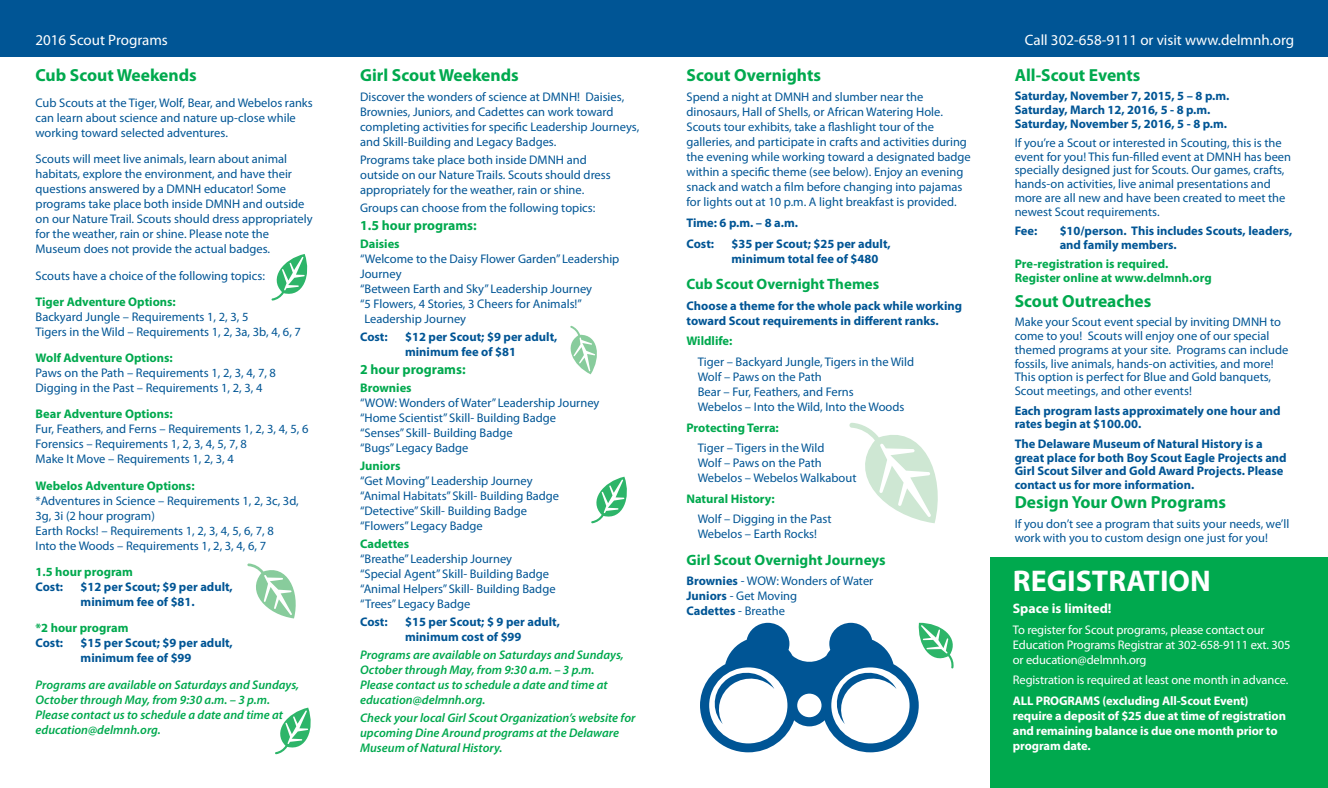
<style>
.page{position:relative;width:1328px;height:788px;background:#fff}
.page>*{position:absolute;margin:0;border:0;box-sizing:border-box;transform-origin:0 0}
.t1{font:700 30px "Myriad Pro";color:#fff}
.t2{font:700 17.5px "Myriad Pro";color:#00a94e}
.t3{font:15px "Myriad Pro";color:#fff}
.t4{font:700 15px "Myriad Pro";color:#00a94e}
.t5{font:700 13.75px "Myriad Pro";color:#00a94e}
.t6{font:700 13.75px "Myriad Pro";color:#fff}
.t7{font:12.5px/15px "Myriad Pro";color:#005595}
.t8{font:700 12.5px/13.8px "Myriad Pro";color:#005595}
.t9{font:italic 600 12.5px/15px "Myriad Pro";color:#00a94e}
.t10{font:700 12.5px/13.8px "Myriad Pro";color:#00a94e}
.t11{font:12.5px/15px "Myriad Pro";letter-spacing:-.01em;color:#fff}
.t12{font:700 12.5px/15px "Myriad Pro";letter-spacing:-.01em;color:#fff}
.s1{font-weight:700}
</style>
<div class="page">
<div style="left:0;top:0;width:1328px;height:56px;background:#005595"></div>
<div style="left:990px;top:557px;width:338px;height:231px;background:#00a94e"></div>
<svg style="left:591px;top:476px;width:36px;height:47px"></svg>
<svg style="left:570px;top:325px;width:27px;height:49px"></svg>
<svg style="left:275px;top:707px;width:36px;height:47px"></svg>
<svg style="left:247px;top:563px;width:49px;height:55px"></svg>
<svg style="left:271px;top:254px;width:37px;height:46px"></svg>
<svg style="left:849px;top:423px;width:89px;height:100px"></svg>
<svg style="left:700px;top:622px;width:254px;height:130px"></svg>
<p class="t3" style="left:36px;top:31px;width:134px">2016 Scout Programs</p>
<p class="t3" style="left:1025px;top:31px;width:271px">Call 302-658-9111 or visit www.delmnh.org</p>
<h2 class="t2" style="left:36px;top:63px;width:163px">Cub Scout Weekends</h2>
<p class="t7" style="left:36px;top:95px;width:279px">Cub Scouts at the Tiger, Wolf, Bear, and Webelos ranks can learn about science and nature up-close while working toward selected adventures.</p>
<p class="t7" style="left:36px;top:151px;width:278px">Scouts will meet live animals, learn about animal habitats, explore the environment, and have their questions answered by a DMNH educator! Some programs take place both inside DMNH and outside on our Nature Trail. Scouts should dress appropriately for the weather, rain or shine. Please note the Museum does not provide the actual badges.</p>
<p class="t7" style="left:36px;top:267px;width:231px">Scouts have a choice of the following topics:</p>
<p class="t10" style="left:36px;top:294px;width:142px">Tiger Adventure Options:</p>
<p class="t7" style="left:36px;top:309px;width:267px">Backyard Jungle – Requirements 1, 2, 3, 5<br>Tigers in the Wild – Requirements 1, 2, 3a, 3b, 4, 6, 7</p>
<p class="t10" style="left:36px;top:350px;width:139px">Wolf Adventure Options:</p>
<p class="t7" style="left:36px;top:365px;width:242px">Paws on the Path – Requirements 1, 2, 3, 4, 7, 8<br>Digging in the Past – Requirements 1, 2, 3, 4</p>
<p class="t10" style="left:36px;top:407px;width:139px">Bear Adventure Options:</p>
<p class="t7" style="left:36px;top:421px;width:274px">Fur, Feathers, and Ferns – Requirements 1, 2, 3, 4, 5, 6<br>Forensics – Requirements 1, 2, 3, 4, 5, 7, 8<br>Make It Move – Requirements 1, 2, 3, 4</p>
<p class="t10" style="left:36px;top:478px;width:161px">Webelos Adventure Options:</p>
<p class="t7" style="left:36px;top:492px;width:265px">*Adventures in Science – Requirements 1, 2, 3c, 3d, 3g, 3i (2 hour program)<br>Earth Rocks! – Requirements 1, 2, 3, 4, 5, 6, 7, 8<br>Into the Woods – Requirements 1, 2, 3, 4, 6, 7</p>
<p class="t10" style="left:36px;top:564px;width:99px">1.5 hour program</p>
<p class="t8" style="left:36px;top:579px;width:29px">Cost:</p>
<p class="t8" style="left:81px;top:579px;width:154px;line-height:15px">$12 per Scout; $9 per adult, minimum fee of $81.</p>
<p class="t10" style="left:36px;top:620px;width:94px">*2 hour program</p>
<p class="t8" style="left:36px;top:635px;width:29px">Cost:</p>
<p class="t8" style="left:81px;top:635px;width:154px;line-height:15px">$15 per Scout; $9 per adult, minimum fee of $99</p>
<p class="t9" style="left:36px;top:676px;width:265px">Programs are available on Saturdays and Sundays, October through May, from 9:30 a.m. – 3 p.m.<br>Please contact us to schedule a date and time at education@delmnh.org.</p>
<h2 class="t2" style="left:360px;top:63px;width:160px">Girl Scout Weekends</h2>
<p class="t7" style="left:360px;top:89px;width:281px">Discover the wonders of science at DMNH! Daisies, Brownies, Juniors, and Cadettes can work toward completing activities for specific Leadership Journeys, and Skill-Building and Legacy Badges.</p>
<p class="t7" style="left:360px;top:152px;width:252px">Programs take place both inside DMNH and outside on our Nature Trails. Scouts should dress appropriately for the weather, rain or shine.</p>
<p class="t7" style="left:360px;top:200px;width:237px">Groups can choose from the following topics:</p>
<p class="t5" style="left:360px;top:216px;width:118px">1.5 hour programs:</p>
<p class="t10" style="left:360px;top:236px;width:41px">Daisies</p>
<p class="t7" style="left:360px;top:251px;width:261px">“Welcome to the Daisy Flower Garden” Leadership</p>
<p class="t7" style="left:360px;top:266px;width:43px">Journey</p>
<p class="t7" style="left:360px;top:281px;width:233px">“Between Earth and Sky” Leadership Journey</p>
<p class="t7" style="left:360px;top:296px;width:223px">“5 Flowers, 4 Stories, 3 Cheers for Animals!”</p>
<p class="t7" style="left:364px;top:311px;width:103px">Leadership Journey</p>
<p class="t8" style="left:360px;top:329px;width:29px">Cost:</p>
<p class="t8" style="left:405px;top:329px;width:154px;line-height:15px">$12 per Scout; $9 per adult, minimum fee of $81</p>
<p class="t5" style="left:360px;top:360px;width:107px">2 hour programs:</p>
<p class="t10" style="left:360px;top:380px;width:53px">Brownies</p>
<p class="t7" style="left:360px;top:395px;width:241px">“WOW: Wonders of Water” Leadership Journey “Home Scientist” Skill- Building Badge “Senses” Skill- Building Badge<br>“Bugs” Legacy Badge</p>
<p class="t10" style="left:360px;top:458px;width:42px">Juniors</p>
<p class="t7" style="left:360px;top:473px;width:201px">“Get Moving” Leadership Journey “Animal Habitats” Skill- Building Badge “Detective” Skill- Building Badge “Flowers” Legacy Badge</p>
<p class="t10" style="left:360px;top:536px;width:51px">Cadettes</p>
<p class="t7" style="left:360px;top:551px;width:197px">“Breathe” Leadership Journey “Special Agent” Skill- Building Badge “Animal Helpers” Skill- Building Badge “Trees” Legacy Badge</p>
<p class="t8" style="left:360px;top:614px;width:29px">Cost:</p>
<p class="t8" style="left:405px;top:613px;width:156px;line-height:15px">$15 per Scout; $ 9 per adult, minimum cost of $99</p>
<p class="t9" style="left:360px;top:646px;width:265px">Programs are available on Saturdays and Sundays, October through May, from 9:30 a.m. – 3 p.m.<br>Please contact us to schedule a date and time at education@delmnh.org.</p>
<p class="t9" style="left:360px;top:709px;width:277px">Check your local Girl Scout Organization’s website for upcoming Dine Around programs at the Delaware<br>Museum of Natural History.</p>
<h2 class="t2" style="left:686px;top:63px;width:136px">Scout Overnights</h2>
<p class="t7" style="left:686px;top:89px;width:286px">Spend a night at DMNH and slumber near the dinosaurs, Hall of Shells, or African Watering Hole.<br>Scouts tour exhibits, take a flashlight tour of the galleries, and participate in crafts and activities during the evening while working toward a designated badge within a specific theme (see below). Enjoy an evening snack and watch a film before changing into pajamas for lights out at 10 p.m. A light breakfast is provided.</p>
<p class="t8" style="left:686px;top:212px;width:113px;line-height:20.6px">Time: 6 p.m. – 8 a.m.<br>Cost:</p>
<p class="t8" style="left:731px;top:235px;width:161px;line-height:15px">$35 per Scout; $25 per adult, minimum total fee of $480</p>
<p class="t4" style="left:686px;top:274px;width:194px">Cub Scout Overnight Themes</p>
<p class="t8" style="left:686px;top:297px;width:277px;line-height:15px">Choose a theme for the whole pack while working toward Scout requirements in different ranks.</p>
<p class="t10" style="left:686px;top:334px;width:47px">Wildlife:</p>
<p class="t7" style="left:698px;top:354px;width:218px">Tiger – Backyard Jungle, Tigers in the Wild Wolf – Paws on the Path<br>Bear – Fur, Feathers, and Ferns<br>Webelos – Into the Wild, Into the Woods</p>
<p class="t10" style="left:686px;top:420px;width:94px">Protecting Terra:</p>
<p class="t7" style="left:698px;top:440px;width:160px">Tiger – Tigers in the Wild<br>Wolf – Paws on the Path<br>Webelos – Webelos Walkabout</p>
<p class="t10" style="left:686px;top:491px;width:90px">Natural History:</p>
<p class="t7" style="left:698px;top:511px;width:135px">Wolf – Digging in the Past<br>Webelos – Earth Rocks!</p>
<p class="t4" style="left:686px;top:550px;width:201px">Girl Scout Overnight Journeys</p>
<p class="t7" style="left:686px;top:573px;width:188px"><span class="s1">Brownies</span> - WOW: Wonders of Water<br><span class="s1">Juniors</span> - Get Moving<br><span class="s1">Cadettes</span> - Breathe</p>
<h2 class="t2" style="left:1014px;top:63px;width:127px">All-Scout Events</h2>
<p class="t8" style="left:1014px;top:89px;width:216px">Saturday, November 7, 2015, 5 – 8 p.m.<br>Saturday, March 12, 2016, 5 - 8 p.m.<br>Saturday, November 5, 2016, 5 - 8 p.m.</p>
<p class="t7" style="left:1014px;top:136px;width:278px;line-height:13.8px">If you’re a Scout or interested in Scouting, this is the event for you! This fun-filled event at DMNH has been specially designed just for Scouts. Our games, crafts, hands-on activities, live animal presentations and more are all new and have been created to meet the newest Scout requirements.</p>
<p class="t8" style="left:1014px;top:224px;width:24px">Fee:</p>
<p class="t8" style="left:1059px;top:224px;width:234px">$10/person. This includes Scouts, leaders, and family members.</p>
<p class="t10" style="left:1014px;top:257px;width:198px">Pre-registration is required.<br>Register online at www.delmnh.org</p>
<h2 class="t2" style="left:1014px;top:290px;width:138px">Scout Outreaches</h2>
<p class="t7" style="left:1014px;top:315px;width:275px;line-height:13.8px">Make your Scout event special by inviting DMNH to come to you! Scouts will enjoy one of our special themed programs at your site. Programs can include fossils, live animals, hands-on activities, and more!<br>This option is perfect for Blue and Gold banquets, Scout meetings, and other events!</p>
<p class="t8" style="left:1014px;top:403px;width:267px">Each program lasts approximately one hour and rates begin at $100.00.</p>
<p class="t8" style="left:1014px;top:436px;width:273px">The Delaware Museum of Natural History is a great place for both Boy Scout Eagle Projects and Girl Scout Silver and Gold Award Projects. Please contact us for more information.</p>
<h2 class="t2" style="left:1014px;top:491px;width:213px">Design Your Own Programs</h2>
<p class="t7" style="left:1014px;top:516px;width:276px;line-height:13.8px">If you don’t see a program that suits your needs, we’ll work with you to custom design one just for you!</p>
<h1 class="t1" style="left:1012px;top:561px;width:199px">REGISTRATION</h1>
<p class="t6" style="left:1012px;top:599px;width:100px">Space is limited!</p>
<p class="t11" style="left:1012px;top:621px;width:279px">To register for Scout programs, please contact our<br>Education Programs Registrar at 302-658-9111 ext. 305 or education@delmnh.org</p>
<p class="t11" style="left:1012px;top:672px;width:277px">Registration is required at least one month in advance.</p>
<p class="t12" style="left:1012px;top:692px;width:275px">ALL PROGRAMS (excluding All-Scout Event) require a deposit of $25 due at time of registration and remaining balance is due one month prior to program date.</p>
</div>
